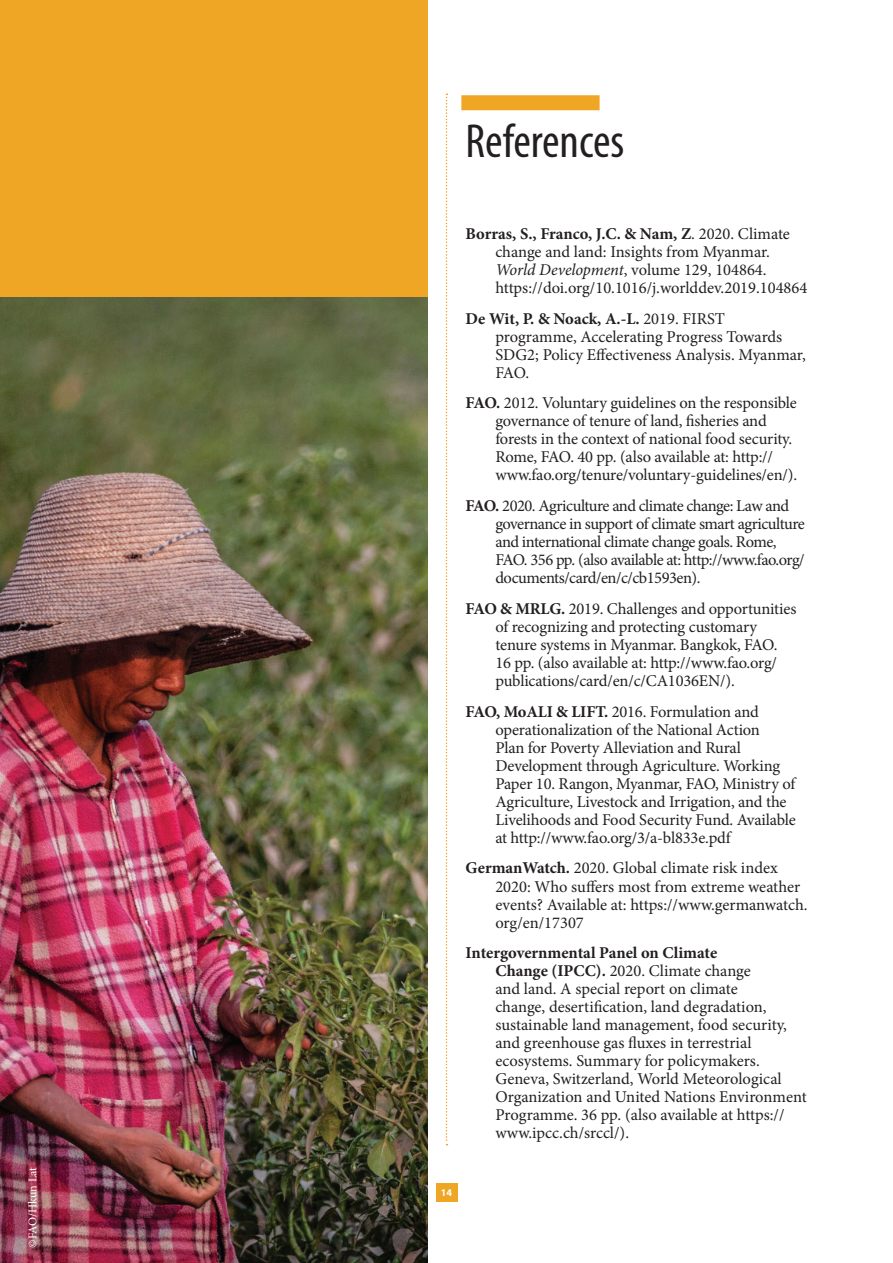
<style>
.page{position:relative;width:893px;height:1263px;background:#fff}
.page>*{position:absolute;margin:0;border:0;box-sizing:border-box;transform-origin:0 0}
.t1{font:condensed 48px "Myriad Pro";color:#231f20}
.t2{font:16.5px/18px "Minion Pro";letter-spacing:-.01em;color:#231f20}
.t3{font:16.5px/18px "Minion Pro";letter-spacing:-.035em;color:#231f20}
.t4{font:12px "Minion Pro";letter-spacing:-.01em;color:#fff}
.t5{font:700 10.2px "Myriad Pro";color:#fff}
.s1{font-weight:700}
.s2{font-style:italic}
</style>
<div class="page">
<svg style="left:446px;top:94px;width:1px;height:1051px"></svg>
<div style="left:436px;top:1183px;width:21px;height:19px;background:#efa624"></div>
<div style="left:461px;top:95px;width:139px;height:15px;background:#efa624"></div>
<div style="left:0;top:0;width:427px;height:1145px;background:#efa624"></div>
<img style="left:0;top:298px;width:427px;height:965px">
<p class="t4" style="left:24px;top:1248px;width:82px;rotate:-90deg">©FAO/Hkun Lat</p>
<h1 class="t1" style="left:466px;top:112px;width:160px">References</h1>
<p class="t2" style="left:495px;top:225px;width:313px;text-indent:-30px"><span class="s1">Borras, S., Franco, J.C. &amp; Nam, Z</span>. 2020. Climate change and land: Insights from Myanmar.<br><span class="s2">World Development</span>, volume 129, 104864. https://doi.org/10.1016/j.worlddev.2019.104864</p>
<p class="t2" style="left:495px;top:309px;width:312px;text-indent:-30px"><span class="s1">De Wit, P. &amp; Noack, A.-L.</span> 2019. FIRST programme, Accelerating Progress Towards SDG2; Policy Effectiveness Analysis. Myanmar, FAO.</p>
<p class="t2" style="left:495px;top:394px;width:303px;text-indent:-30px"><span class="s1">FAO.</span> 2012. Voluntary guidelines on the responsible governance of tenure of land, fisheries and forests in the context of national food security.<br>Rome, FAO. 40 pp. (also available at: http:// www.fao.org/tenure/voluntary-guidelines/en/).</p>
<p class="t3" style="left:495px;top:497px;width:311px;text-indent:-30px"><span class="s1">FAO.</span> 2020. Agriculture and climate change: Law and governance in support of climate smart agriculture and international climate change goals. Rome, FAO. 356 pp. (also available at: http://www.fao.org/ documents/card/en/c/cb1593en).</p>
<p class="t2" style="left:495px;top:600px;width:302px;text-indent:-30px"><span class="s1">FAO &amp; MRLG.</span> 2019. Challenges and opportunities of recognizing and protecting customary tenure systems in Myanmar. Bangkok, FAO.<br>16 pp. (also available at: http://www.fao.org/ publications/card/en/c/CA1036EN/).</p>
<p class="t2" style="left:495px;top:702px;width:302px;text-indent:-30px"><span class="s1">FAO, MoALI &amp; LIFT.</span> 2016. Formulation and operationalization of the National Action<br>Plan for Poverty Alleviation and Rural Development through Agriculture. Working Paper 10. Rangon, Myanmar, FAO, Ministry of Agriculture, Livestock and Irrigation, and the Livelihoods and Food Security Fund. Available at http://www.fao.org/3/a-bl833e.pdf</p>
<p class="t2" style="left:495px;top:859px;width:314px;text-indent:-30px"><span class="s1">GermanWatch.</span> 2020. Global climate risk index 2020: Who suffers most from extreme weather events? Available at: https://www.germanwatch. org/en/17307</p>
<p class="t2" style="left:495px;top:944px;width:313px;text-indent:-30px"><span class="s1">Intergovernmental Panel on Climate<br>Change (IPCC).</span> 2020. Climate change<br>and land. A special report on climate<br>change, desertification, land degradation, sustainable land management, food security, and greenhouse gas fluxes in terrestrial ecosystems. Summary for policymakers.<br>Geneva, Switzerland, World Meteorological Organization and United Nations Environment Programme. 36 pp. (also available at https:// www.ipcc.ch/srccl/).</p>
<p class="t5" style="left:441px;top:1185px;width:13px">14</p>
</div>
